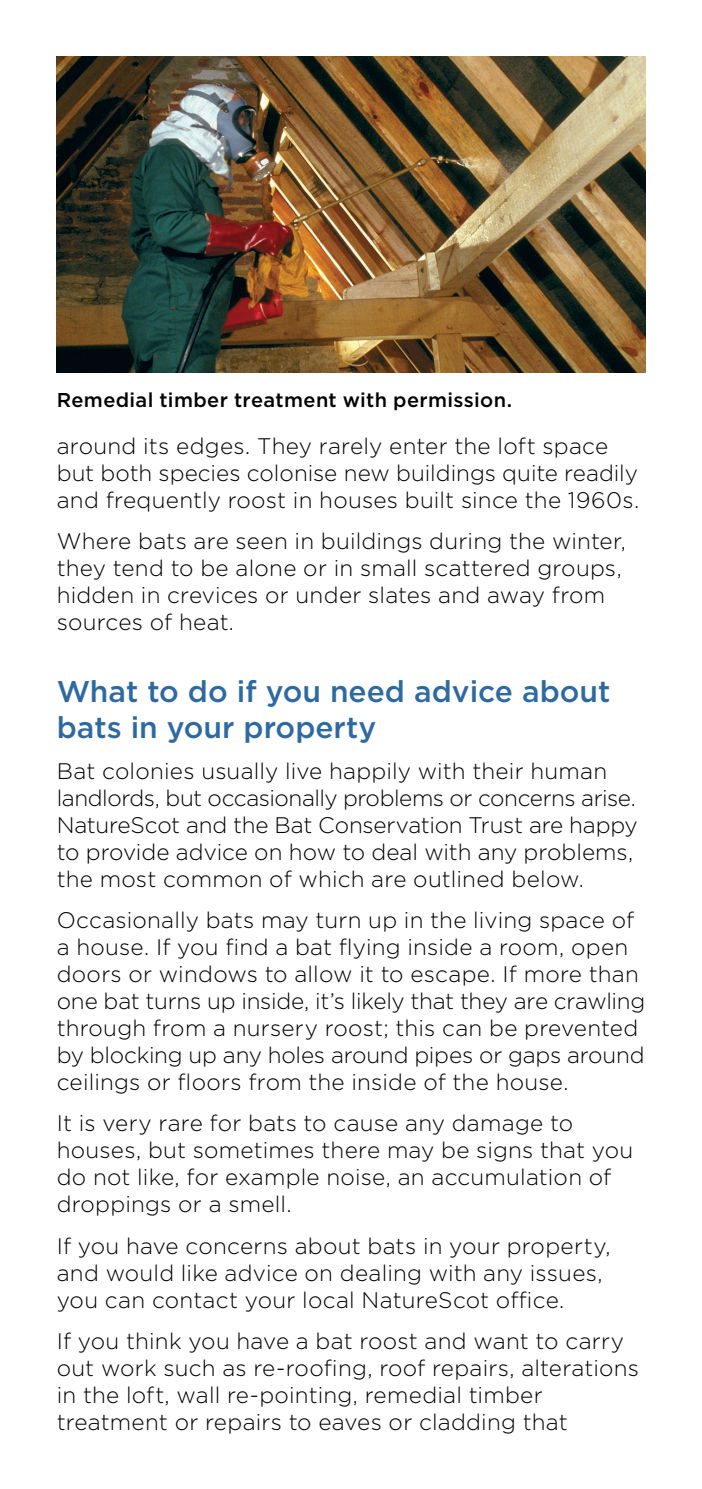
<style>
.page{position:relative;width:702px;height:1489px;background:#fff}
.page>*{position:absolute;margin:0;border:0;box-sizing:border-box;transform-origin:0 0}
.Heading{font:500 30px/36px "Gotham";color:#2e69a1}
.Body_text{font:300 22.5px/27px "Gotham";letter-spacing:.005em;color:#000}
.t1{font:500 20px "Gotham";letter-spacing:.02em;color:#000}
</style>
<div class="page">
<img style="left:57px;top:57px;width:588px;height:315px">
<p class="t1" style="left:57px;top:387px;width:457px">Remedial timber treatment with permission.</p>
<p class="Body_text" style="left:57px;top:432px;width:584px">around its edges. They rarely enter the loft space but both species colonise new buildings quite readily and frequently roost in houses built since the 1960s.</p>
<p class="Body_text" style="left:57px;top:527px;width:570px">Where bats are seen in buildings during the winter, they tend to be alone or in small scattered groups, hidden in crevices or under slates and away from sources of heat.</p>
<h2 class="Heading" style="left:57px;top:672px;width:555px">What to do if you need advice about bats in your property</h2>
<p class="Body_text" style="left:57px;top:756px;width:582px">Bat colonies usually live happily with their human landlords, but occasionally problems or concerns arise.<br>NatureScot and the Bat Conservation Trust are happy to provide advice on how to deal with any problems, the most common of which are outlined below.</p>
<p class="Body_text" style="left:57px;top:906px;width:590px">Occasionally bats may turn up in the living space of a house. If you find a bat flying inside a room, open doors or windows to allow it to escape. If more than one bat turns up inside, it’s likely that they are crawling through from a nursery roost; this can be prevented by blocking up any holes around pipes or gaps around ceilings or floors from the inside of the house.</p>
<p class="Body_text" style="left:57px;top:1109px;width:578px">It is very rare for bats to cause any damage to houses, but sometimes there may be signs that you do not like, for example noise, an accumulation of droppings or a smell.</p>
<p class="Body_text" style="left:57px;top:1231px;width:555px">If you have concerns about bats in your property, and would like advice on dealing with any issues, you can contact your local NatureScot office.</p>
<p class="Body_text" style="left:57px;top:1326px;width:583px">If you think you have a bat roost and want to carry out work such as re-roofing, roof repairs, alterations in the loft, wall re-pointing, remedial timber treatment or repairs to eaves or cladding that</p>
</div>
